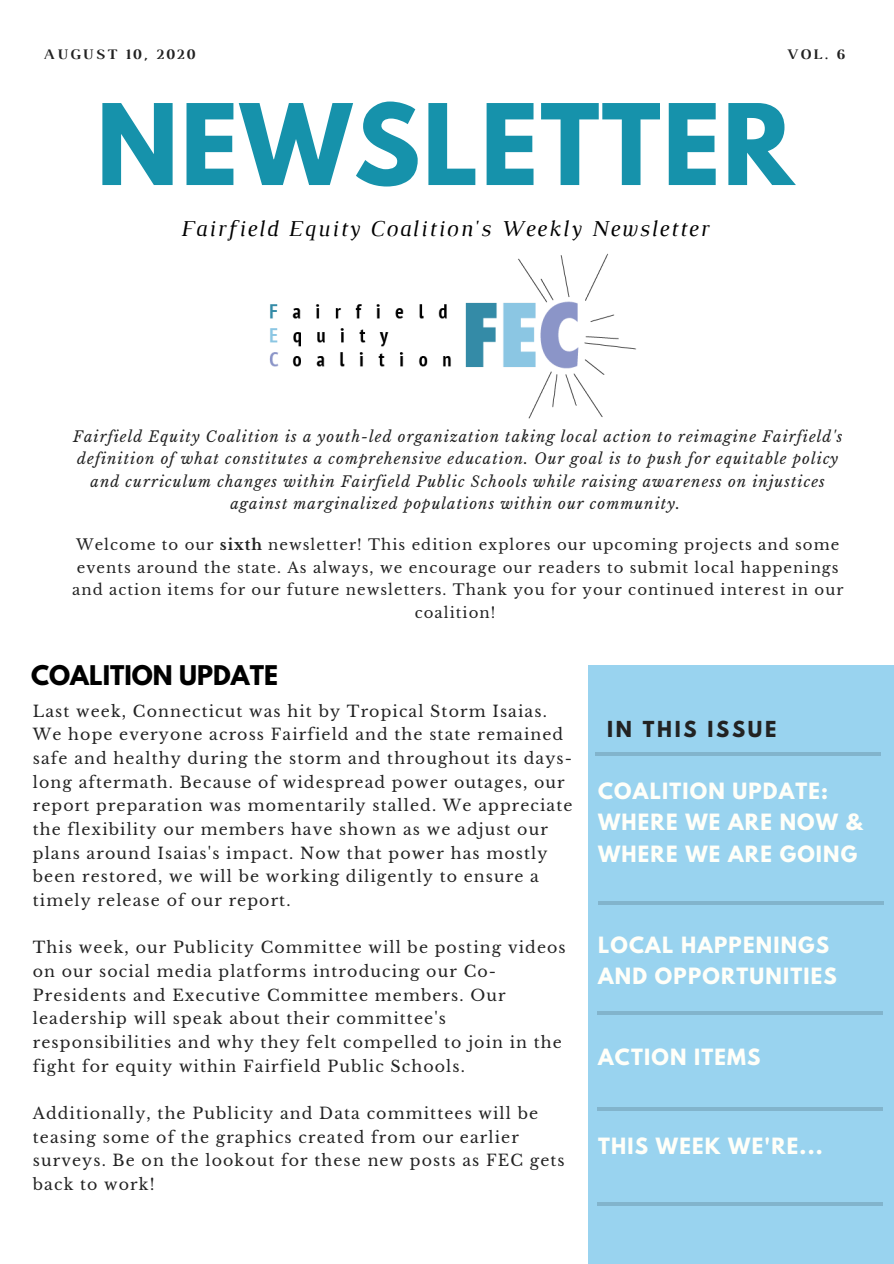
<style>
.page{position:relative;width:894px;height:1264px;background:#fff}
.page>*{position:absolute;margin:0;border:0;box-sizing:border-box;transform-origin:0 0}
.t1{font:700 99.3px "League Spartan";letter-spacing:.02em;color:#1692ab}
.t2{font:700 24px "League Spartan";color:#000}
.t3{font:italic 23.25px "Luthier";letter-spacing:.07em;color:#000}
.t4{font:700 19.8px/31.5px "League Spartan";letter-spacing:.06em;color:#fffff9}
.t5{font:700 19.5px "League Spartan";letter-spacing:.14em;color:#222}
.t6{font:15.75px/23.7px "Libre Baskerville";letter-spacing:.07em;color:#222}
.t7{font:italic 14.85px/22.5px "Libre Baskerville";letter-spacing:.07em;color:#222;text-align:center}
.t8{font:14.85px/22.5px "Libre Baskerville";letter-spacing:.07em;color:#222;text-align:center}
.t9{font:700 14.85px "Luthier";letter-spacing:.14em;color:#222}
.s1{font-weight:700}
</style>
<div class="page">
<div style="left:588px;top:665px;width:305px;height:598px;background:#99d3ef"></div>
<hr style="left:598px;top:901px;width:285px;height:3px;background:#000">
<hr style="left:597px;top:1011px;width:285px;height:3px;background:#000">
<svg style="left:597px;top:1107px;width:285px;height:3px"></svg>
<hr style="left:597px;top:1202px;width:285px;height:4px;background:#82b4cc">
<hr style="left:595px;top:752px;width:285px;height:4px;background:#82b4cc">
<img style="left:269px;top:253px;width:367px;height:166px">
<p class="t9" style="left:44px;top:49px;width:152px">AUGUST 10, 2020</p>
<p class="t9" style="left:786px;top:49px;width:60px">VOL. 6</p>
<h1 class="t1" style="left:96px;top:96px;width:698px">NEWSLETTER</h1>
<h3 class="t3" style="left:180px;top:219px;width:529px">Fairfield Equity Coalition's Weekly Newsletter</h3>
<p class="t7" style="left:73px;top:425px;width:770px">Fairfield Equity Coalition is a youth-led organization taking local action to reimagine Fairfield's definition of what constitutes a comprehensive education. Our goal is to push for equitable policy and curriculum changes within Fairfield Public Schools while raising awareness on injustices against marginalized populations within our community.</p>
<p class="t8" style="left:72px;top:533px;width:772px">Welcome to our <span class="s1">sixth</span> newsletter! This edition explores our upcoming projects and some events around the state. As always, we encourage our readers to submit local happenings and action items for our future newsletters. Thank you for your continued interest in our coalition!</p>
<h2 class="t2" style="left:31px;top:663px;width:248px">COALITION UPDATE</h2>
<p class="t6" style="left:33px;top:699px;width:541px">Last week, Connecticut was hit by Tropical Storm Isaias.<br>We hope everyone across Fairfield and the state remained safe and healthy during the storm and throughout its days&shy;long aftermath. Because of widespread power outages, our report preparation was momentarily stalled. We appreciate the flexibility our members have shown as we adjust our plans around Isaias's impact. Now that power has mostly been restored, we will be working diligently to ensure a timely release of our report.</p>
<p class="t6" style="left:33px;top:935px;width:534px">This week, our Publicity Committee will be posting videos on our social media platforms introducing our Co-Presidents and Executive Committee members. Our leadership will speak about their committee's responsibilities and why they felt compelled to join in the fight for equity within Fairfield Public Schools.</p>
<p class="t6" style="left:33px;top:1101px;width:533px">Additionally, the Publicity and Data committees will be teasing some of the graphics created from our earlier surveys. Be on the lookout for these new posts as FEC gets back to work!</p>
<p class="t5" style="left:607px;top:719px;width:171px">IN THIS ISSUE</p>
<p class="t4" style="left:598px;top:777px;width:266px">COALITION UPDATE:<br>WHERE WE ARE NOW &amp;<br>WHERE WE ARE GOING</p>
<p class="t4" style="left:598px;top:931px;width:240px">LOCAL HAPPENINGS<br>AND OPPORTUNITIES</p>
<p class="t4" style="left:598px;top:1043px;width:164px">ACTION ITEMS</p>
<p class="t4" style="left:598px;top:1132px;width:226px">THIS WEEK WE'RE...</p>
</div>
